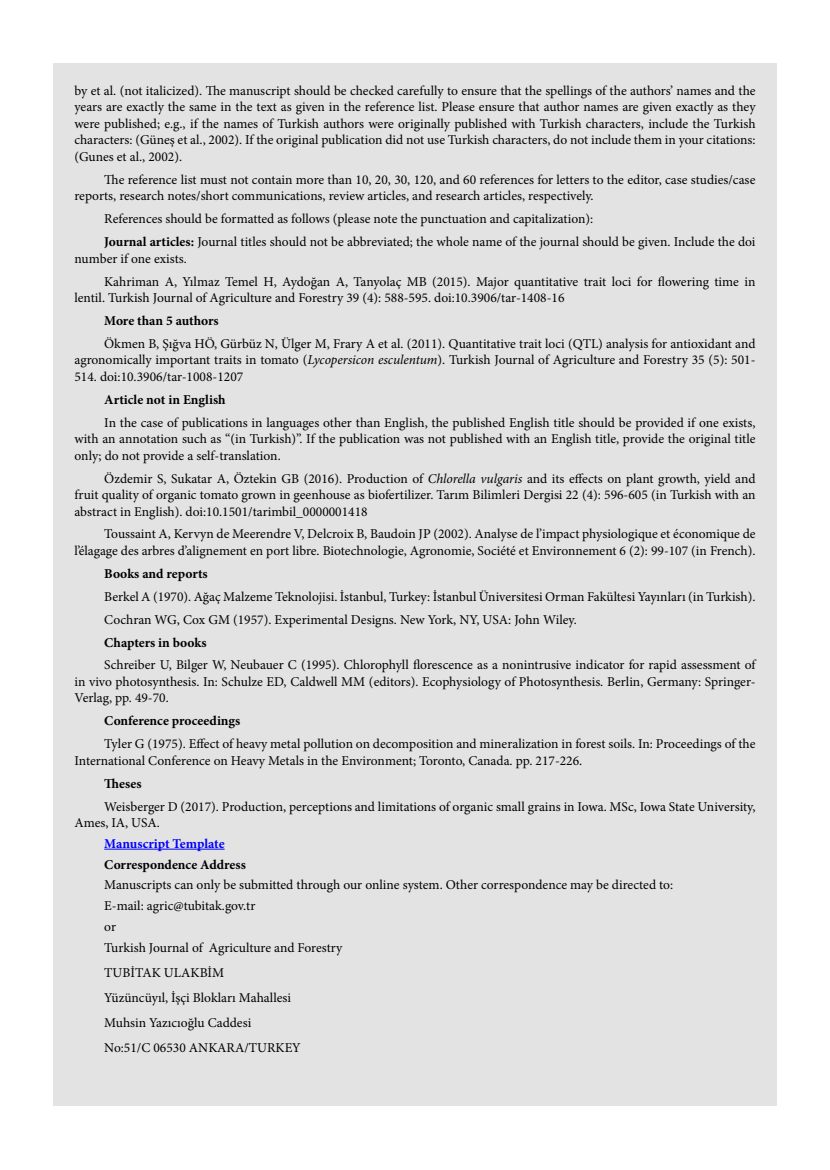
<style>
.page{position:relative;width:830px;height:1170px;background:#fff}
.page>*{position:absolute;margin:0;border:0;box-sizing:border-box;transform-origin:0 0}
.t1{font:13.5px/16.5px "Minion Pro";color:#000}
.t2{font:700 13.5px "Minion Pro";color:#000}
.t3{font:700 13.5px "Minion Pro";letter-spacing:-.005em;color:#00f}
.s1{font-weight:700}
.s2{font-style:italic}
</style>
<div class="page">
<div style="left:53px;top:64px;width:723px;height:1042px;background:#e3e3e3"></div>
<hr style="left:104px;top:848px;width:120px;height:1px;background:#00f">
<p class="t1" style="left:74px;top:82px;width:682px;text-align:justify">by et al. (not italicized). The manuscript should be checked carefully to ensure that the spellings of the authors’ names and the years are exactly the same in the text as given in the reference list. Please ensure that author names are given exactly as they were published; e.g., if the names of Turkish authors were originally published with Turkish characters, include the Turkish characters: (Güneş et al., 2002). If the original publication did not use Turkish characters, do not include them in your citations: (Gunes et al., 2002).</p>
<p class="t1" style="left:74px;top:171px;width:682px;text-indent:30px">The reference list must not contain more than 10, 20, 30, 120, and 60 references for letters to the editor, case studies/case reports, research notes/short communications, review articles, and research articles, respectively.</p>
<p class="t1" style="left:104px;top:207px;width:652px;line-height:23px">References should be formatted as follows (please note the punctuation and capitalization):<br><span class="s1">Journal articles:</span> Journal titles should not be abbreviated; the whole name of the journal should be given. Include the doi</p>
<p class="t1" style="left:104px;top:247px;width:652px;line-height:23px;text-indent:-30px">number if one exists.<br>Kahriman A, Yılmaz Temel H, Aydoğan A, Tanyolaç MB (2015). Major quantitative trait loci for flowering time in</p>
<p class="t1" style="left:74px;top:289px;width:491px">lentil. Turkish Journal of Agriculture and Forestry 39 (4): 588-595. doi:10.3906/tar-1408-16</p>
<p class="t2" style="left:104px;top:311px;width:116px">More than 5 authors</p>
<p class="t1" style="left:74px;top:335px;width:682px;text-align:justify;text-indent:30px">Ökmen B, Şığva HÖ, Gürbüz N, Ülger M, Frary A et al. (2011). Quantitative trait loci (QTL) analysis for antioxidant and agronomically important traits in tomato (<span class="s2">Lycopersicon esculentum</span>). Turkish Journal of Agriculture and Forestry 35 (5): 501- 514. doi:10.3906/tar-1008-1207</p>
<p class="t2" style="left:104px;top:390px;width:123px">Article not in English</p>
<p class="t1" style="left:74px;top:414px;width:682px;text-align:justify;text-indent:30px">In the case of publications in languages other than English, the published English title should be provided if one exists, with an annotation such as “(in Turkish)”. If the publication was not published with an English title, provide the original title only; do not provide a self-translation.</p>
<p class="t1" style="left:74px;top:470px;width:682px;text-align:justify;text-indent:30px">Özdemir S, Sukatar A, Öztekin GB (2016). Production of <span class="s2">Chlorella vulgaris</span> and its effects on plant growth, yield and fruit quality of organic tomato grown in geenhouse as biofertilizer. Tarım Bilimleri Dergisi 22 (4): 596-605 (in Turkish with an abstract in English). doi:10.1501/tarimbil_0000001418</p>
<p class="t1" style="left:74px;top:526px;width:682px;text-align:right">Toussaint A, Kervyn de Meerendre V, Delcroix B, Baudoin JP (2002). Analyse de l’impact physiologique et économique de l’élagage des arbres d’alignement en port libre. Biotechnologie, Agronomie, Société et Environnement 6 (2): 99-107 (in French).</p>
<p class="t2" style="left:104px;top:564px;width:105px">Books and reports</p>
<p class="t1" style="left:104px;top:585px;width:652px;line-height:23px">Berkel A (1970). Ağaç Malzeme Teknolojisi. İstanbul, Turkey: İstanbul Üniversitesi Orman Fakültesi Yayınları (in Turkish).<br>Cochran WG, Cox GM (1957). Experimental Designs. New York, NY, USA: John Wiley.</p>
<p class="t2" style="left:104px;top:632px;width:104px">Chapters in books</p>
<p class="t1" style="left:74px;top:657px;width:682px;text-align:justify;text-indent:30px">Schreiber U, Bilger W, Neubauer C (1995). Chlorophyll florescence as a nonintrusive indicator for rapid assessment of in vivo photosynthesis. In: Schulze ED, Caldwell MM (editors). Ecophysiology of Photosynthesis. Berlin, Germany: Springer-Verlag, pp. 49-70.</p>
<p class="t2" style="left:104px;top:711px;width:137px">Conference proceedings</p>
<p class="t1" style="left:74px;top:735px;width:682px;text-indent:30px">Tyler G (1975). Effect of heavy metal pollution on decomposition and mineralization in forest soils. In: Proceedings of the<br>International Conference on Heavy Metals in the Environment; Toronto, Canada. pp. 217-226.</p>
<p class="t2" style="left:104px;top:773px;width:39px">Theses</p>
<p class="t1" style="left:74px;top:798px;width:682px;text-indent:30px">Weisberger D (2017). Production, perceptions and limitations of organic small grains in Iowa. MSc, Iowa State University,<br>Ames, IA, USA.</p>
<p class="t3" style="left:104px;top:833px;width:122px">Manuscript Template</p>
<p class="t2" style="left:104px;top:854px;width:143px">Correspondence Address</p>
<p class="t1" style="left:104px;top:874px;width:570px;line-height:20.7px">Manuscripts can only be submitted through our online system. Other correspondence may be directed to:<br>E-mail: agric@tubitak.gov.tr<br>or<br>Turkish Journal of Agriculture and Forestry</p>
<p class="t1" style="left:104px;top:959px;width:198px;line-height:25px">TUBİTAK ULAKBİM<br>Yüzüncüyıl, İşçi Blokları Mahallesi<br>Muhsin Yazıcıoğlu Caddesi<br>No:51/C 06530 ANKARA/TURKEY</p>
</div>
